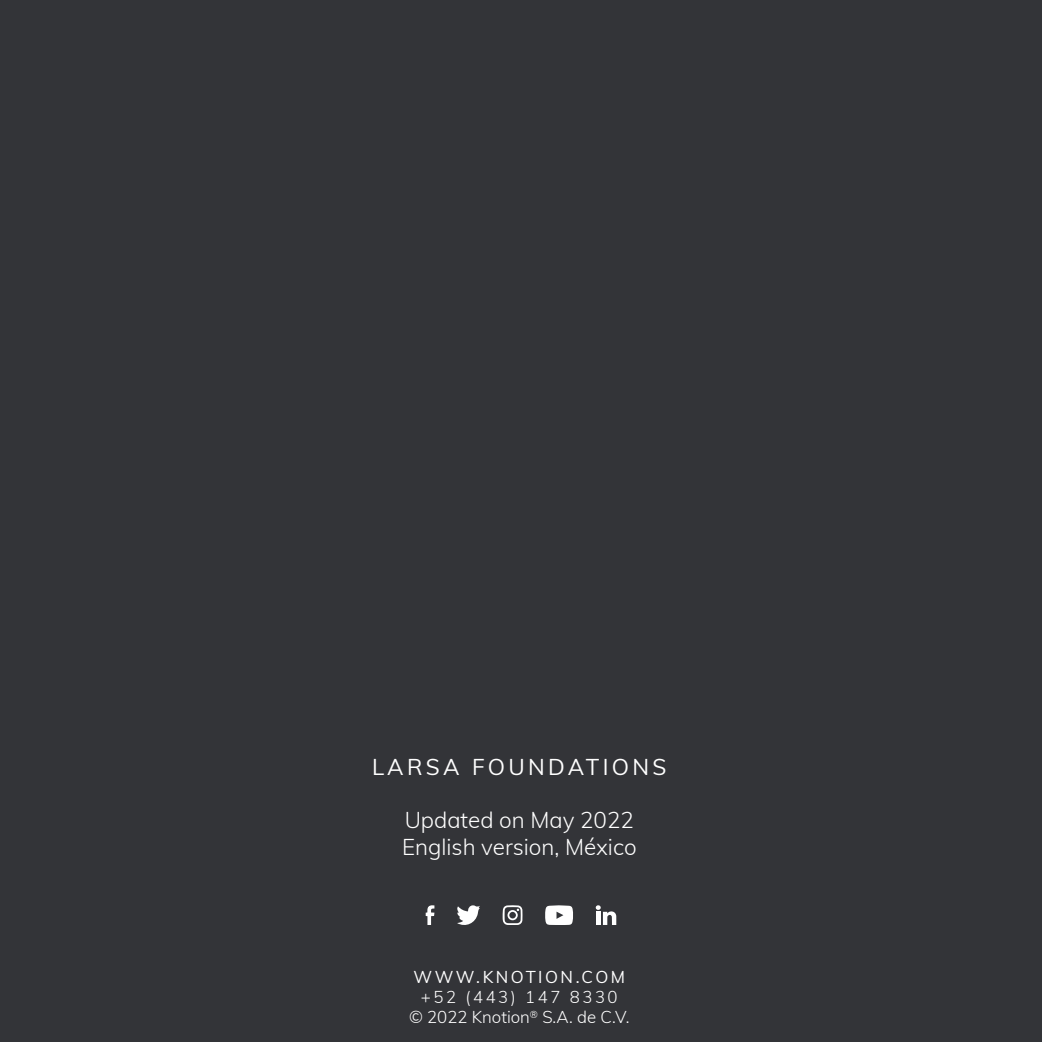
<style>
.page{position:relative;width:1042px;height:1042px;background:#fff}
.page>*{position:absolute;margin:0;border:0;box-sizing:border-box;transform-origin:0 0}
.t1{font:300 22.4px/26.8px "Muli";color:#fff}
.t2{font:22.4px "Muli";letter-spacing:.15em;color:#fff}
.t3{font:300 16.8px/20.1px "Muli";color:#fff;text-align:center}
.t4{font:16.8px "Muli";letter-spacing:.15em;color:#fff}
</style>
<div class="page">
<div style="left:0;top:0;width:1041px;height:1041px;background:#333438"></div>
<svg style="left:502px;top:905px;width:20px;height:19px"></svg>
<svg style="left:545px;top:905px;width:28px;height:19px"></svg>
<svg style="left:425px;top:905px;width:9px;height:19px"></svg>
<svg style="left:457px;top:905px;width:23px;height:20px"></svg>
<svg style="left:595px;top:905px;width:21px;height:19px"></svg>
<h1 class="t2" style="left:372px;top:750px;width:296px">LARSA FOUNDATIONS</h1>
<h1 class="t1" style="left:402px;top:805px;width:236px">Updated on May 2022<br>English version, México</h1>
<p class="t4" style="left:413px;top:964px;width:213px">WWW.KNOTION.COM</p>
<p class="t3" style="left:409px;top:985px;width:222px">+52 (443) 147 8330<br>© 2022 Knotion<sup>®</sup> S.A. de C.V.</p>
</div>
